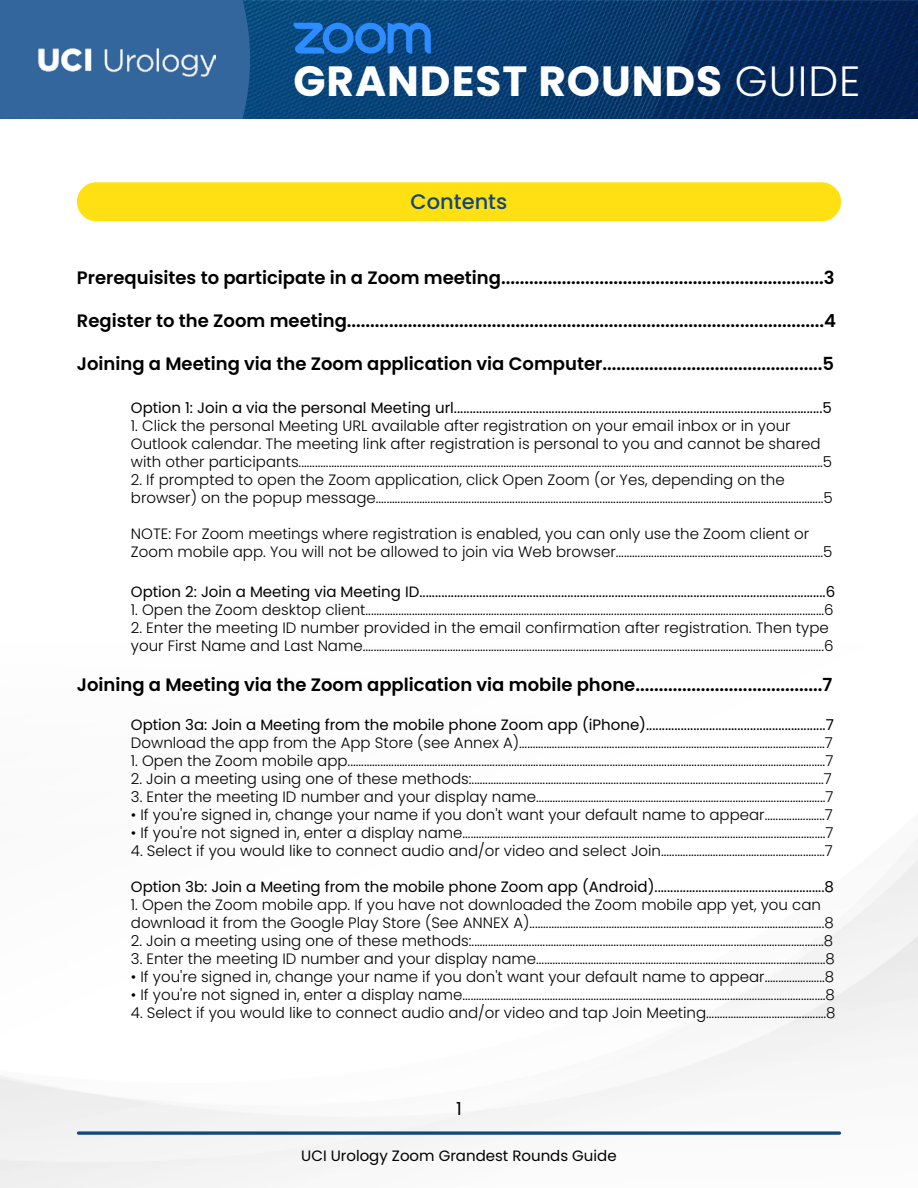
<style>
.page{position:relative;width:918px;height:1188px;background:#fff}
.page>*{position:absolute;margin:0;border:0;box-sizing:border-box;transform-origin:0 0}
.t1{font:700 42.3px "Poppins";letter-spacing:.025em;color:#fff}
.t2{font:500 21px "Poppins";color:#114781}
.t3{font:600 18px "Poppins";color:#000}
.t4{font:18px "Poppins";color:#000}
.t5{font:300 15px/18px "Poppins";color:#000}
.t6{font:15px "Poppins";color:#000}
.s1{font-weight:300}
</style>
<div class="page">
<svg style="left:253px;top:0;width:665px;height:119px;background:#073669"></svg>
<svg style="left:293px;top:23px;width:138px;height:32px;background:#1a68bb"></svg>
<div style="left:0;top:0;width:253px;height:119px;background:#33669d"></div>
<img style="left:34px;top:42px;width:182px;height:35px">
<div style="left:77px;top:182px;width:764px;height:39px;background:#ffe012;border-radius:20px"></div>
<svg style="left:77px;top:1131px;width:764px;height:4px;background:#376494"></svg>
<h1 class="t1" style="left:293px;top:57px;width:569px">GRANDEST ROUNDS <span class="s1">GUIDE</span></h1>
<h2 class="t2" style="left:411px;top:189px;width:98px">Contents</h2>
<p class="t3" style="left:77px;top:267px;width:759px">Prerequisites to participate in a Zoom meeting.....................................................................3</p>
<p class="t3" style="left:77px;top:310px;width:761px">Register to the Zoom meeting......................................................................................................4</p>
<p class="t3" style="left:77px;top:354px;width:759px">Joining a Meeting via the Zoom application via Computer...............................................5</p>
<p class="t6" style="left:131px;top:400px;width:703px">Option 1: Join a via the personal Meeting url.....................................................................................................................5</p>
<p class="t5" style="left:131px;top:417px;width:703px">1. Click the personal Meeting URL available after registration on your email inbox or in your<br>Outlook calendar. The meeting link after registration is personal to you and cannot be shared with other participants................................................................................................................................................................................................5</p>
<p class="t5" style="left:131px;top:471px;width:703px">2. If prompted to open the Zoom application, click Open Zoom (or Yes, depending on the browser) on the popup message....................................................................................................................................................................5</p>
<p class="t5" style="left:131px;top:525px;width:703px">NOTE: For Zoom meetings where registration is enabled, you can only use the Zoom client or<br>Zoom mobile app. You will not be allowed to join via Web browser............................................................................5</p>
<p class="t6" style="left:131px;top:583px;width:706px">Option 2: Join a Meeting via Meeting ID.................................................................................................................................6</p>
<p class="t5" style="left:131px;top:601px;width:704px">1. Open the Zoom desktop client........................................................................................................................................................................6</p>
<p class="t5" style="left:131px;top:619px;width:704px">2. Enter the meeting ID number provided in the email confirmation after registration. Then type your First Name and Last Name.........................................................................................................................................................................6</p>
<p class="t3" style="left:77px;top:674px;width:757px">Joining a Meeting via the Zoom application via mobile phone........................................7</p>
<p class="t6" style="left:131px;top:716px;width:704px">Option 3a: Join a Meeting from the mobile phone Zoom app (iPhone).........................................................7</p>
<p class="t5" style="left:131px;top:734px;width:703px">Download the app from the App Store (see Annex A)................................................................................................................7</p>
<p class="t5" style="left:131px;top:752px;width:704px">1. Open the Zoom mobile app...............................................................................................................................................................................7</p>
<p class="t5" style="left:131px;top:770px;width:702px">2. Join a meeting using one of these methods:.................................................................................................................................7</p>
<p class="t5" style="left:131px;top:788px;width:704px">3. Enter the meeting ID number and your display name..........................................................................................................7</p>
<p class="t5" style="left:131px;top:806px;width:703px">• If you're signed in, change your name if you don't want your default name to appear......................7</p>
<p class="t5" style="left:131px;top:824px;width:704px">• If you're not signed in, enter a display name.....................................................................................................................................7</p>
<p class="t5" style="left:131px;top:842px;width:703px">4. Select if you would like to connect audio and/or video and select Join............................................................7</p>
<p class="t6" style="left:131px;top:878px;width:705px">Option 3b: Join a Meeting from the mobile phone Zoom app (Android)......................................................8</p>
<p class="t5" style="left:131px;top:896px;width:704px">1. Open the Zoom mobile app. If you have not downloaded the Zoom mobile app yet, you can download it from the Google Play Store (See ANNEX A)............................................................................................................8</p>
<p class="t5" style="left:131px;top:932px;width:704px">2. Join a meeting using one of these methods:.................................................................................................................................8</p>
<p class="t5" style="left:131px;top:950px;width:705px">3. Enter the meeting ID number and your display name..........................................................................................................8</p>
<p class="t5" style="left:131px;top:968px;width:705px">• If you're signed in, change your name if you don't want your default name to appear......................8</p>
<p class="t5" style="left:131px;top:986px;width:706px">• If you're not signed in, enter a display name.....................................................................................................................................8</p>
<p class="t5" style="left:131px;top:1004px;width:706px">4. Select if you would like to connect audio and/or video and tap Join Meeting............................................8</p>
<p class="t4" style="left:456px;top:1098px;width:7px">1</p>
<p class="t6" style="left:301px;top:1147px;width:317px">UCI Urology Zoom Grandest Rounds Guide</p>
</div>
